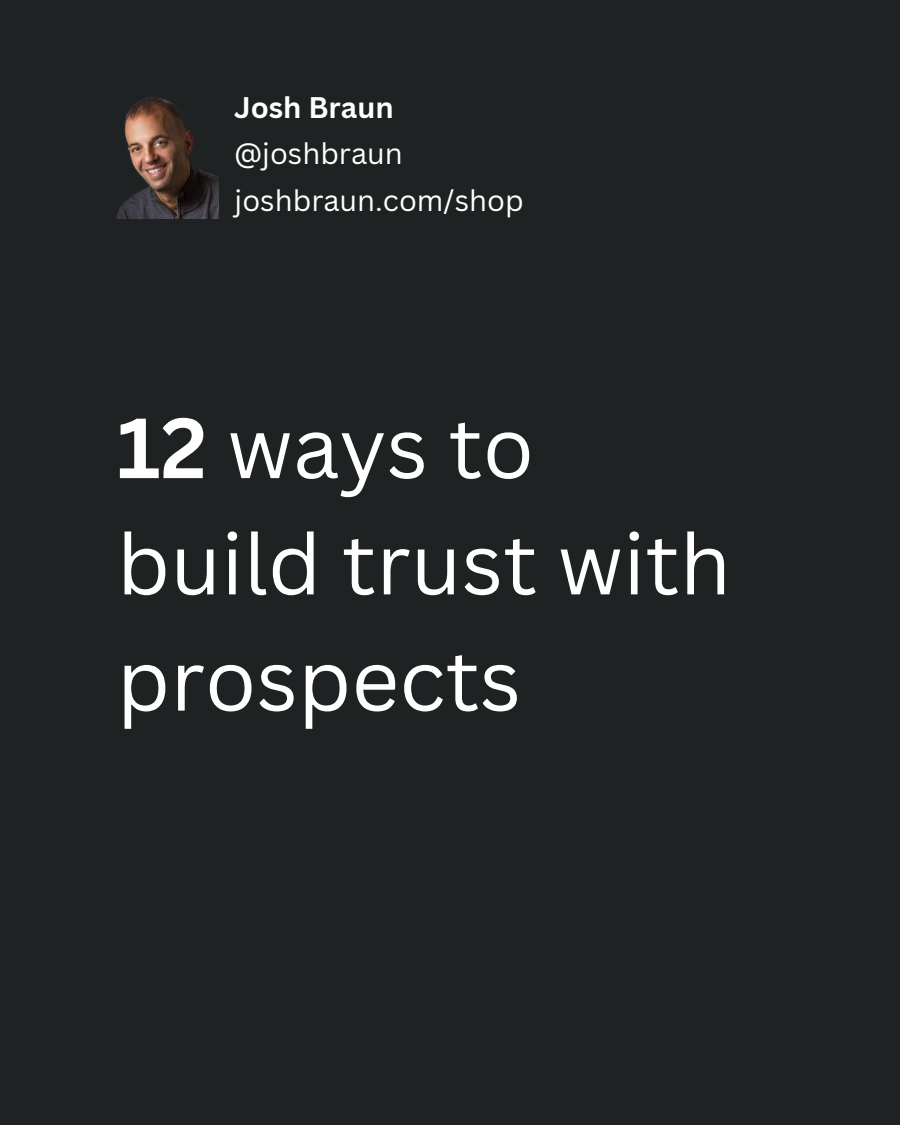
<style>
.page{position:relative;width:900px;height:1125px;background:#1e2223}
.page>*{position:absolute;margin:0;border:0;box-sizing:border-box;transform-origin:0 0}
.t1{font:83.3px/116.2px "Canva Sans";color:#fff}
.t2{font:29px "Canva Sans";color:#fff}
.t3{font:700 29px "Canva Sans";color:#fff}
.s1{font-weight:700}
</style>
<div class="page">
<img style="left:116px;top:97px;width:102px;height:121px">
<p class="t3" style="left:234px;top:87px;width:161px">Josh Braun</p>
<p class="t2" style="left:234px;top:134px;width:170px">@joshbraun</p>
<p class="t2" style="left:235px;top:180px;width:291px">joshbraun.com/shop</p>
<p class="t1" style="left:117px;top:388px;width:616px"><span class="s1">12</span> ways to build trust with prospects</p>
</div>
